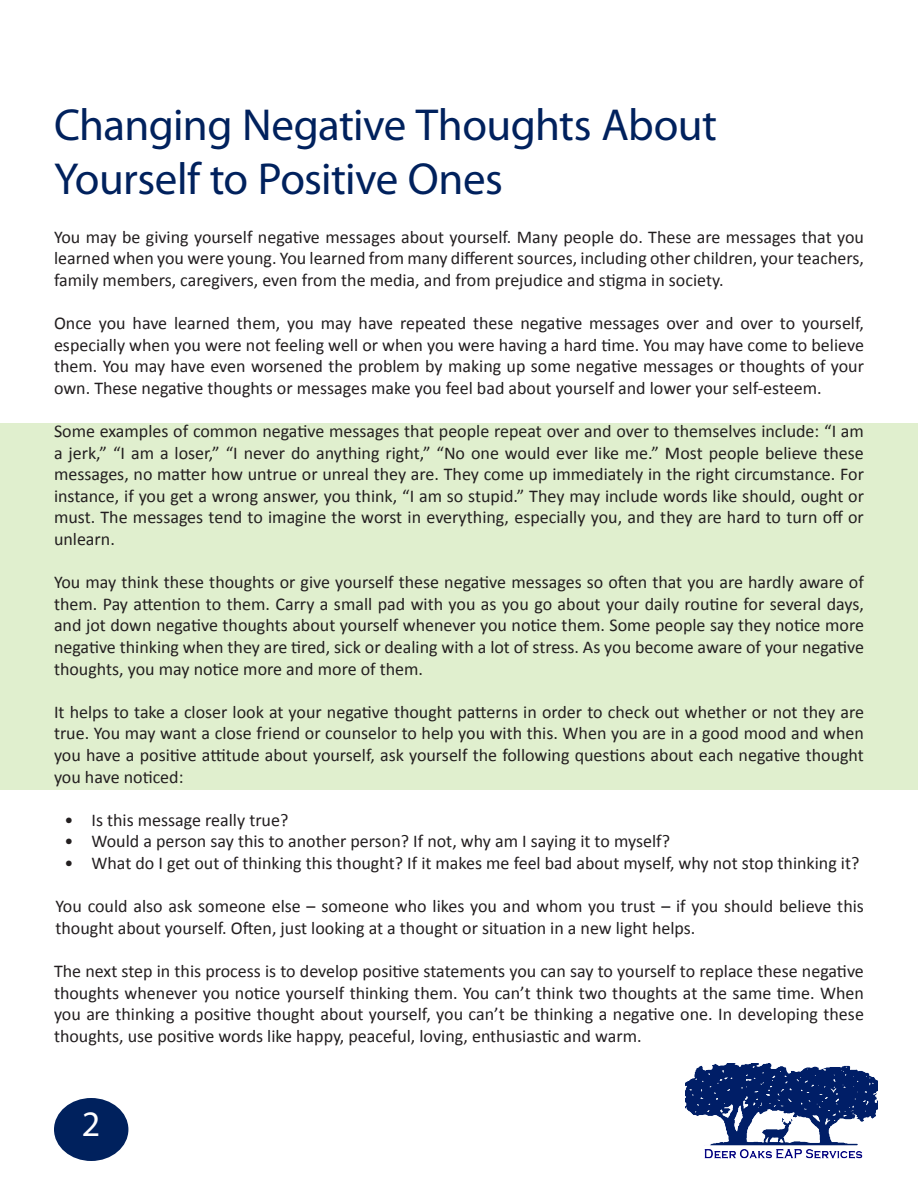
<style>
.page{position:relative;width:918px;height:1188px;background:#fff}
.page>*{position:absolute;margin:0;border:0;box-sizing:border-box;transform-origin:0 0}
.t1{font:45px/54px "Myriad Pro";letter-spacing:-.015em;color:#00215d}
.t2{font:36px "Myriad Pro";color:#fff}
.t3{font:18px/21.6px "Calibri";color:#231f20;text-align:justify}
</style>
<div class="page">
<div style="left:0;top:423px;width:918px;height:367px;background:#e0efce"></div>
<img style="left:686px;top:1064px;width:191px;height:95px">
<div style="left:54px;top:1098px;width:74px;height:63px;background:#00215d;border-radius:50%"></div>
<p class="t1" style="left:54px;top:97px;width:664px">Changing Negative Thoughts About<br>Yourself to Positive Ones</p>
<p class="t3" style="left:54px;top:226px;width:812px">You may be giving yourself negative messages about yourself. Many people do. These are messages that you learned when you were young. You learned from many different sources, including other children, your teachers, family members, caregivers, even from the media, and from prejudice and stigma in society.</p>
<p class="t3" style="left:54px;top:312px;width:812px">Once you have learned them, you may have repeated these negative messages over and over to yourself, especially when you were not feeling well or when you were having a hard time. You may have come to believe them. You may have even worsened the problem by making up some negative messages or thoughts of your own. These negative thoughts or messages make you feel bad about yourself and lower your self-esteem.</p>
<p class="t3" style="left:54px;top:420px;width:812px">Some examples of common negative messages that people repeat over and over to themselves include: “I am a jerk,” “I am a loser,” “I never do anything right,” “No one would ever like me.” Most people believe these messages, no matter how untrue or unreal they are. They come up immediately in the right circumstance. For instance, if you get a wrong answer, you think, “I am so stupid.” They may include words like should, ought or must. The messages tend to imagine the worst in everything, especially you, and they are hard to turn off or unlearn.</p>
<p class="t3" style="left:54px;top:571px;width:812px">You may think these thoughts or give yourself these negative messages so often that you are hardly aware of them. Pay attention to them. Carry a small pad with you as you go about your daily routine for several days, and jot down negative thoughts about yourself whenever you notice them. Some people say they notice more negative thinking when they are tired, sick or dealing with a lot of stress. As you become aware of your negative thoughts, you may notice more and more of them.</p>
<p class="t3" style="left:54px;top:701px;width:812px">It helps to take a closer look at your negative thought patterns in order to check out whether or not they are true. You may want a close friend or counselor to help you with this. When you are in a good mood and when you have a positive attitude about yourself, ask yourself the following questions about each negative thought you have noticed:</p>
<p class="t3" style="left:64px;top:809px;width:225px">• Is this message really true?</p>
<p class="t3" style="left:64px;top:831px;width:607px">• Would a person say this to another person? If not, why am I saying it to myself?</p>
<p class="t3" style="left:64px;top:852px;width:796px">• What do I get out of thinking this thought? If it makes me feel bad about myself, why not stop thinking it?</p>
<p class="t3" style="left:56px;top:895px;width:810px">You could also ask someone else – someone who likes you and whom you trust – if you should believe this thought about yourself. Often, just looking at a thought or situation in a new light helps.</p>
<p class="t3" style="left:54px;top:960px;width:812px">The next step in this process is to develop positive statements you can say to yourself to replace these negative thoughts whenever you notice yourself thinking them. You can’t think two thoughts at the same time. When you are thinking a positive thought about yourself, you can’t be thinking a negative one. In developing these thoughts, use positive words like happy, peaceful, loving, enthusiastic and warm.</p>
<p class="t2" style="left:82px;top:1102px;width:20px">2</p>
</div>
